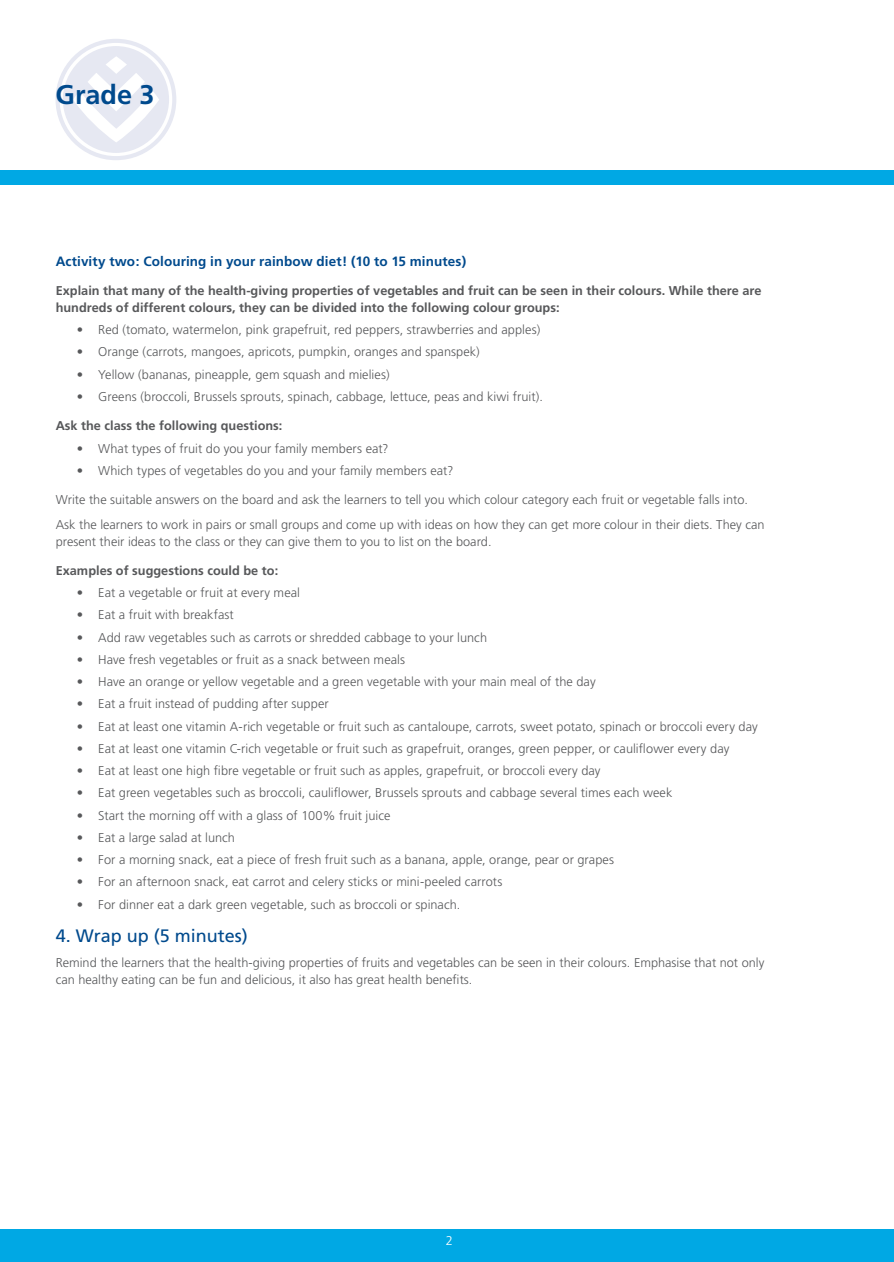
<style>
.page{position:relative;width:894px;height:1262px;background:#fff}
.page>*{position:absolute;margin:0;border:0;box-sizing:border-box;transform-origin:0 0}
.t1{font:700 27px "Frutiger";color:#004a8d}
.t2{font:18px "Frutiger";color:#004a8d}
.t3{font:700 13.5px "Frutiger";letter-spacing:.005em;color:#004a8d}
.t4{font:300 12.75px/25px "Frutiger";color:#57585a}
.t5{font:700 12.75px/16.5px "Frutiger";color:#57585a}
.t6{font:300 12.75px "Frutiger";color:#fff}
</style>
<div class="page">
<svg style="left:56px;top:39px;width:120px;height:121px"></svg>
<div style="left:0;top:1229px;width:894px;height:33px;background:#00a8e4"></div>
<div style="left:0;top:170px;width:894px;height:14px;background:#00a8e4"></div>
<p class="t1" style="left:56px;top:84px;width:101px">Grade 3</p>
<p class="t3" style="left:56px;top:256px;width:412px">Activity two: Colouring in your rainbow diet! (10 to 15 minutes)</p>
<p class="t5" style="left:56px;top:284px;width:707px">Explain that many of the health-giving properties of vegetables and fruit can be seen in their colours. While there are hundreds of different colours, they can be divided into the following colour groups:</p>
<p class="t4" style="left:77px;top:318px;width:465px">• Red (tomato, watermelon, pink grapefruit, red peppers, strawberries and apples)</p>
<p class="t4" style="left:77px;top:340px;width:404px">• Orange (carrots, mangoes, apricots, pumpkin, oranges and spanspek)</p>
<p class="t4" style="left:77px;top:363px;width:314px">• Yellow (bananas, pineapple, gem squash and mielies)</p>
<p class="t4" style="left:77px;top:385px;width:468px">• Greens (broccoli, Brussels sprouts, spinach, cabbage, lettuce, peas and kiwi fruit).</p>
<p class="t5" style="left:56px;top:418px;width:228px">Ask the class the following questions:</p>
<p class="t4" style="left:77px;top:436px;width:313px">• What types of fruit do you your family members eat?</p>
<p class="t4" style="left:77px;top:459px;width:378px">• Which types of vegetables do you and your family members eat?</p>
<p class="t4" style="left:56px;top:488px;width:710px">Write the suitable answers on the board and ask the learners to tell you which colour category each fruit or vegetable falls into.<br>Ask the learners to work in pairs or small groups and come up with ideas on how they can get more colour in their diets. They can</p>
<p class="t4" style="left:56px;top:529px;width:437px">present their ideas to the class or they can give them to you to list on the board.</p>
<p class="t5" style="left:56px;top:563px;width:224px">Examples of suggestions could be to:</p>
<p class="t4" style="left:77px;top:581px;width:225px">• Eat a vegetable or fruit at every meal</p>
<p class="t4" style="left:77px;top:603px;width:159px">• Eat a fruit with breakfast</p>
<p class="t4" style="left:77px;top:625px;width:412px">• Add raw vegetables such as carrots or shredded cabbage to your lunch</p>
<p class="t4" style="left:77px;top:648px;width:330px">• Have fresh vegetables or fruit as a snack between meals</p>
<p class="t4" style="left:77px;top:670px;width:520px">• Have an orange or yellow vegetable and a green vegetable with your main meal of the day</p>
<p class="t4" style="left:77px;top:692px;width:253px">• Eat a fruit instead of pudding after supper</p>
<p class="t4" style="left:77px;top:714px;width:682px">• Eat at least one vitamin A-rich vegetable or fruit such as cantaloupe, carrots, sweet potato, spinach or broccoli every day</p>
<p class="t4" style="left:77px;top:737px;width:654px">• Eat at least one vitamin C-rich vegetable or fruit such as grapefruit, oranges, green pepper, or cauliflower every day</p>
<p class="t4" style="left:77px;top:759px;width:525px">• Eat at least one high fibre vegetable or fruit such as apples, grapefruit, or broccoli every day</p>
<p class="t4" style="left:77px;top:781px;width:597px">• Eat green vegetables such as broccoli, cauliflower, Brussels sprouts and cabbage several times each week</p>
<p class="t4" style="left:77px;top:803px;width:315px">• Start the morning off with a glass of 100% fruit juice</p>
<p class="t4" style="left:77px;top:826px;width:160px">• Eat a large salad at lunch</p>
<p class="t4" style="left:77px;top:848px;width:539px">• For a morning snack, eat a piece of fresh fruit such as a banana, apple, orange, pear or grapes</p>
<p class="t4" style="left:77px;top:870px;width:427px">• For an afternoon snack, eat carrot and celery sticks or mini-peeled carrots</p>
<p class="t4" style="left:77px;top:892px;width:385px">• For dinner eat a dark green vegetable, such as broccoli or spinach.</p>
<p class="t2" style="left:56px;top:929px;width:194px">4. Wrap up (5 minutes)</p>
<p class="t4" style="left:56px;top:956px;width:710px;line-height:16.5px">Remind the learners that the health-giving properties of fruits and vegetables can be seen in their colours. Emphasise that not only can healthy eating can be fun and delicious, it also has great health benefits.</p>
<p class="t6" style="left:446px;top:1235px;width:9px">2</p>
</div>
